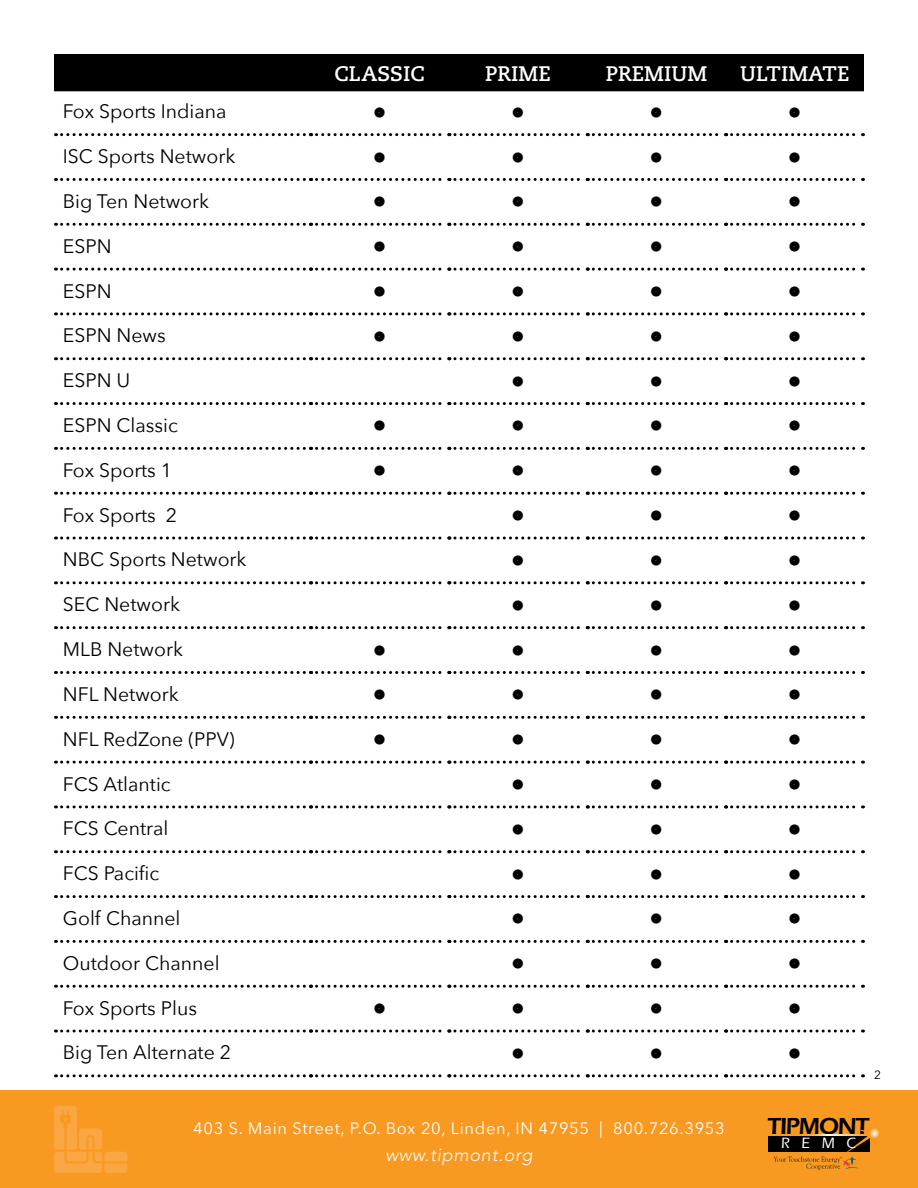
<style>
.page{position:relative;width:918px;height:1188px;background:#fff}
.page>*{position:absolute;margin:0;border:0;box-sizing:border-box;transform-origin:0 0}
.t1{font:600 24px "Eras ITC";letter-spacing:-.05em;color:#000}
.t2{font:700 21px "Caecilia";color:#fff}
.t3{font:19.5px "Avenir Next";color:#000}
.t4{font:italic 300 18px "Avenir LT Std";letter-spacing:.04em;color:#fff}
.t5{font:16.5px "Avenir Next";letter-spacing:.04em;color:#fff}
.t6{font:500 15.45px "Eras ITC";color:#fff}
.t7{font:12px "Avenir Next";color:#000}
</style>
<div class="page">
<div style="left:0;top:1091px;width:918px;height:97px;background:#f89921"></div>
<svg style="left:54px;top:1106px;width:73px;height:67px"></svg>
<div style="left:768px;top:1135px;width:101px;height:16px;background:#000"></div>
<svg style="left:773px;top:1128px;width:106px;height:42px"></svg>
<div style="left:54px;top:54px;width:810px;height:37px;background:#000"></div>
<svg style="left:317px;top:133px;width:402px;height:3px"></svg>
<svg style="left:726px;top:133px;width:137px;height:3px"></svg>
<svg style="left:317px;top:178px;width:402px;height:3px"></svg>
<svg style="left:726px;top:178px;width:137px;height:3px"></svg>
<svg style="left:317px;top:223px;width:402px;height:3px"></svg>
<svg style="left:726px;top:223px;width:137px;height:3px"></svg>
<svg style="left:317px;top:268px;width:402px;height:3px"></svg>
<svg style="left:726px;top:268px;width:137px;height:3px"></svg>
<svg style="left:317px;top:312px;width:402px;height:3px"></svg>
<svg style="left:726px;top:312px;width:137px;height:3px"></svg>
<svg style="left:317px;top:357px;width:402px;height:3px"></svg>
<svg style="left:726px;top:357px;width:137px;height:3px"></svg>
<svg style="left:317px;top:402px;width:402px;height:3px"></svg>
<svg style="left:726px;top:402px;width:137px;height:3px"></svg>
<svg style="left:317px;top:447px;width:402px;height:3px"></svg>
<svg style="left:726px;top:447px;width:137px;height:3px"></svg>
<svg style="left:317px;top:492px;width:402px;height:3px"></svg>
<svg style="left:726px;top:492px;width:137px;height:3px"></svg>
<svg style="left:317px;top:537px;width:402px;height:3px"></svg>
<svg style="left:726px;top:537px;width:137px;height:3px"></svg>
<svg style="left:317px;top:581px;width:402px;height:3px"></svg>
<svg style="left:726px;top:581px;width:137px;height:3px"></svg>
<svg style="left:317px;top:626px;width:402px;height:3px"></svg>
<svg style="left:726px;top:626px;width:137px;height:3px"></svg>
<svg style="left:317px;top:671px;width:402px;height:3px"></svg>
<svg style="left:726px;top:671px;width:137px;height:3px"></svg>
<svg style="left:317px;top:716px;width:402px;height:3px"></svg>
<svg style="left:726px;top:716px;width:137px;height:3px"></svg>
<svg style="left:317px;top:761px;width:402px;height:3px"></svg>
<svg style="left:726px;top:761px;width:137px;height:3px"></svg>
<svg style="left:317px;top:805px;width:402px;height:3px"></svg>
<svg style="left:726px;top:805px;width:137px;height:3px"></svg>
<svg style="left:317px;top:850px;width:402px;height:3px"></svg>
<svg style="left:726px;top:850px;width:137px;height:3px"></svg>
<svg style="left:317px;top:895px;width:402px;height:3px"></svg>
<svg style="left:726px;top:895px;width:137px;height:3px"></svg>
<svg style="left:317px;top:940px;width:402px;height:3px"></svg>
<svg style="left:726px;top:940px;width:137px;height:3px"></svg>
<svg style="left:317px;top:985px;width:402px;height:3px"></svg>
<svg style="left:726px;top:985px;width:137px;height:3px"></svg>
<svg style="left:317px;top:1030px;width:402px;height:3px"></svg>
<svg style="left:726px;top:1030px;width:137px;height:3px"></svg>
<svg style="left:317px;top:1074px;width:402px;height:3px"></svg>
<svg style="left:726px;top:1074px;width:137px;height:3px"></svg>
<svg style="left:56px;top:133px;width:255px;height:3px"></svg>
<svg style="left:56px;top:178px;width:255px;height:3px"></svg>
<svg style="left:56px;top:223px;width:255px;height:3px"></svg>
<svg style="left:56px;top:268px;width:255px;height:3px"></svg>
<svg style="left:56px;top:312px;width:255px;height:3px"></svg>
<svg style="left:56px;top:357px;width:255px;height:3px"></svg>
<svg style="left:56px;top:402px;width:255px;height:3px"></svg>
<svg style="left:56px;top:447px;width:255px;height:3px"></svg>
<svg style="left:56px;top:492px;width:255px;height:3px"></svg>
<svg style="left:56px;top:537px;width:255px;height:3px"></svg>
<svg style="left:56px;top:581px;width:255px;height:3px"></svg>
<svg style="left:56px;top:626px;width:255px;height:3px"></svg>
<svg style="left:56px;top:671px;width:255px;height:3px"></svg>
<svg style="left:56px;top:716px;width:255px;height:3px"></svg>
<svg style="left:56px;top:761px;width:255px;height:3px"></svg>
<svg style="left:56px;top:805px;width:255px;height:3px"></svg>
<svg style="left:56px;top:850px;width:255px;height:3px"></svg>
<svg style="left:56px;top:895px;width:255px;height:3px"></svg>
<svg style="left:56px;top:940px;width:255px;height:3px"></svg>
<svg style="left:56px;top:985px;width:255px;height:3px"></svg>
<svg style="left:56px;top:1030px;width:255px;height:3px"></svg>
<svg style="left:56px;top:1074px;width:255px;height:3px"></svg>
<p class="t3" style="left:63px;top:95px;width:165px">Fox Sports Indiana</p>
<p class="t3" style="left:63px;top:140px;width:174px">ISC Sports Network</p>
<p class="t3" style="left:63px;top:185px;width:148px">Big Ten Network</p>
<p class="t3" style="left:63px;top:229px;width:50px">ESPN</p>
<p class="t3" style="left:63px;top:274px;width:50px">ESPN</p>
<p class="t3" style="left:63px;top:319px;width:104px">ESPN News</p>
<p class="t3" style="left:63px;top:364px;width:69px">ESPN U</p>
<p class="t3" style="left:63px;top:409px;width:116px">ESPN Classic</p>
<p class="t3" style="left:63px;top:454px;width:111px">Fox Sports 1</p>
<p class="t3" style="left:63px;top:498px;width:116px">Fox Sports 2</p>
<p class="t3" style="left:63px;top:543px;width:185px">NBC Sports Network</p>
<p class="t3" style="left:63px;top:588px;width:119px">SEC Network</p>
<p class="t3" style="left:63px;top:633px;width:122px">MLB Network</p>
<p class="t3" style="left:63px;top:678px;width:117px">NFL Network</p>
<p class="t3" style="left:63px;top:722px;width:173px">NFL RedZone (PPV)</p>
<p class="t3" style="left:63px;top:767px;width:109px">FCS Atlantic</p>
<p class="t3" style="left:63px;top:812px;width:107px">FCS Central</p>
<p class="t3" style="left:63px;top:857px;width:98px">FCS Pacific</p>
<p class="t3" style="left:63px;top:902px;width:119px">Golf Channel</p>
<p class="t3" style="left:63px;top:947px;width:158px">Outdoor Channel</p>
<p class="t3" style="left:63px;top:991px;width:136px">Fox Sports Plus</p>
<p class="t3" style="left:63px;top:1036px;width:170px">Big Ten Alternate 2</p>
<p class="t2" style="left:335px;top:61px;width:92px">CLASSIC</p>
<p class="t2" style="left:485px;top:61px;width:67px">PRIME</p>
<p class="t2" style="left:606px;top:61px;width:103px">PREMIUM</p>
<p class="t2" style="left:740px;top:61px;width:111px">ULTIMATE</p>
<p class="t7" style="left:874px;top:1065px;width:8px">2</p>
<p class="t5" style="left:193px;top:1114px;width:533px">403 S. Main Street, P.O. Box 20, Linden, IN 47955 | 800.726.3953</p>
<p class="t4" style="left:385px;top:1144px;width:149px">www.tipmont.org</p>
<p class="t1" style="left:767px;top:1112px;width:104px">TIPMONT</p>
<p class="t6" style="left:781px;top:1134px;width:77px">R E M C</p>
</div>
